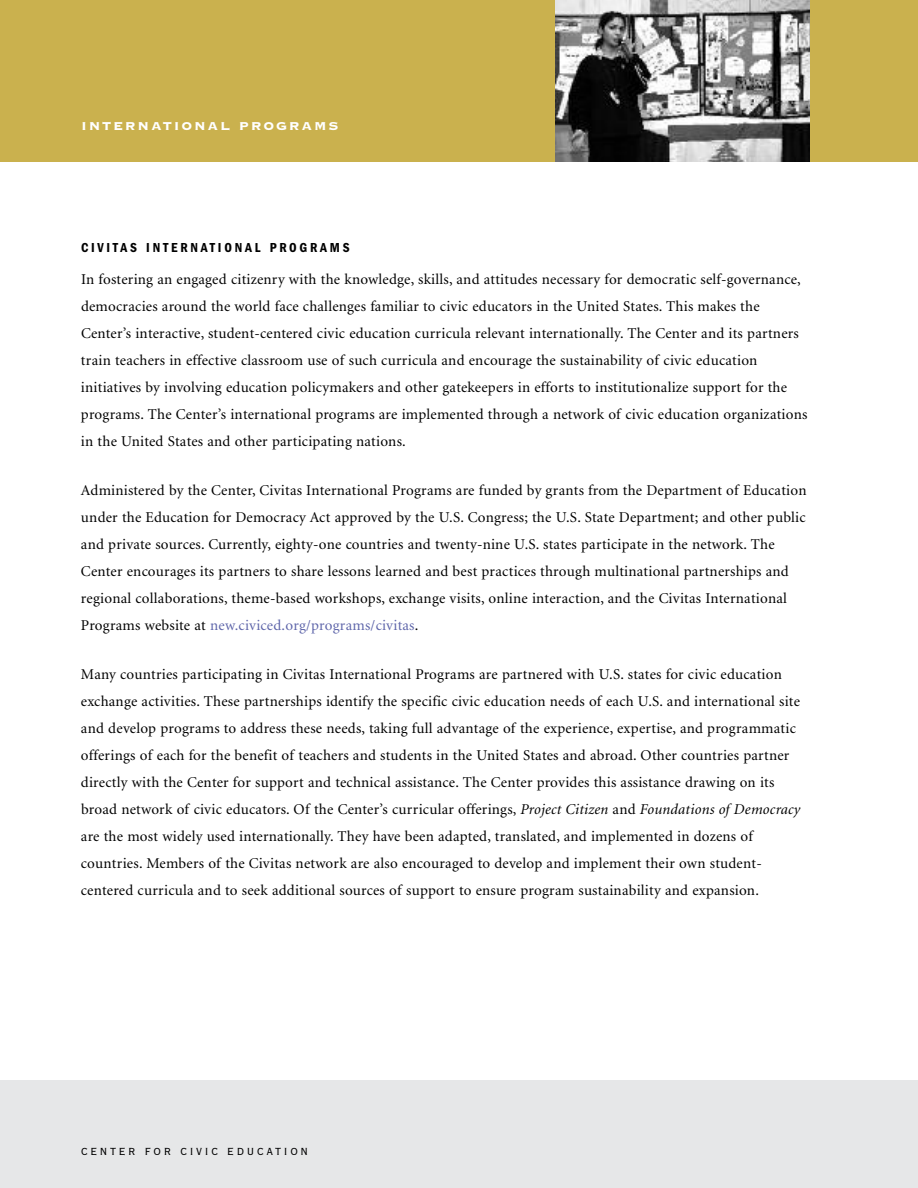
<style>
.page{position:relative;width:918px;height:1188px;background:#fff}
.page>*{position:absolute;margin:0;border:0;box-sizing:border-box;transform-origin:0 0}
.t1{font:15px/27px "Minion";letter-spacing:.015em;color:#000}
.t2{font:15px "Copperplate Thirty Three BC";letter-spacing:.12em;color:#fff}
.t3{font:600 condensed 13.5px "Franklin Gothic";letter-spacing:.205em;color:#000}
.t4{font:13.5px "Copperplate Twenty Nine BC";letter-spacing:.2em;color:#000}
.s1{color:#5f66aa}
.s2{font-style:italic}
</style>
<div class="page">
<div style="left:0;top:1080px;width:918px;height:108px;background:#e6e7e8"></div>
<div style="left:0;top:0;width:918px;height:162px;background:#cab14e"></div>
<img style="left:556px;top:0;width:254px;height:162px">
<p class="t2" style="left:81px;top:116px;width:259px">INTERNATIONAL PROGRAMS</p>
<p class="t3" style="left:81px;top:243px;width:270px">CIVITAS INTERNATIONAL PROGRAMS</p>
<p class="t1" style="left:81px;top:267px;width:728px">In fostering an engaged citizenry with the knowledge, skills, and attitudes necessary for democratic self-governance, democracies around the world face challenges familiar to civic educators in the United States. This makes the Center’s interactive, student-centered civic education curricula relevant internationally. The Center and its partners train teachers in effective classroom use of such curricula and encourage the sustainability of civic education initiatives by involving education policymakers and other gatekeepers in efforts to institutionalize support for the programs. The Center’s international programs are implemented through a network of civic education organizations in the United States and other participating nations.</p>
<p class="t1" style="left:81px;top:478px;width:727px">Administered by the Center, Civitas International Programs are funded by grants from the Department of Education under the Education for Democracy Act approved by the U.S. Congress; the U.S. State Department; and other public and private sources. Currently, eighty-one countries and twenty-nine U.S. states participate in the network. The Center encourages its partners to share lessons learned and best practices through multinational partnerships and regional collaborations, theme-based workshops, exchange visits, online interaction, and the Civitas International Programs website at <span class="s1">new.civiced.org/programs/civitas</span>.</p>
<p class="t1" style="left:81px;top:662px;width:721px">Many countries participating in Civitas International Programs are partnered with U.S. states for civic education exchange activities. These partnerships identify the specific civic education needs of each U.S. and international site and develop programs to address these needs, taking full advantage of the experience, expertise, and programmatic offerings of each for the benefit of teachers and students in the United States and abroad. Other countries partner directly with the Center for support and technical assistance. The Center provides this assistance drawing on its broad network of civic educators. Of the Center’s curricular offerings, <span class="s2">Project Citizen</span> and <span class="s2">Foundations of Democracy </span>are the most widely used internationally. They have been adapted, translated, and implemented in dozens of countries. Members of the Civitas network are also encouraged to develop and implement their own student&shy;centered curricula and to seek additional sources of support to ensure program sustainability and expansion.</p>
<p class="t4" style="left:81px;top:1142px;width:229px">CENTER FOR CIVIC EDUCATION</p>
</div>
